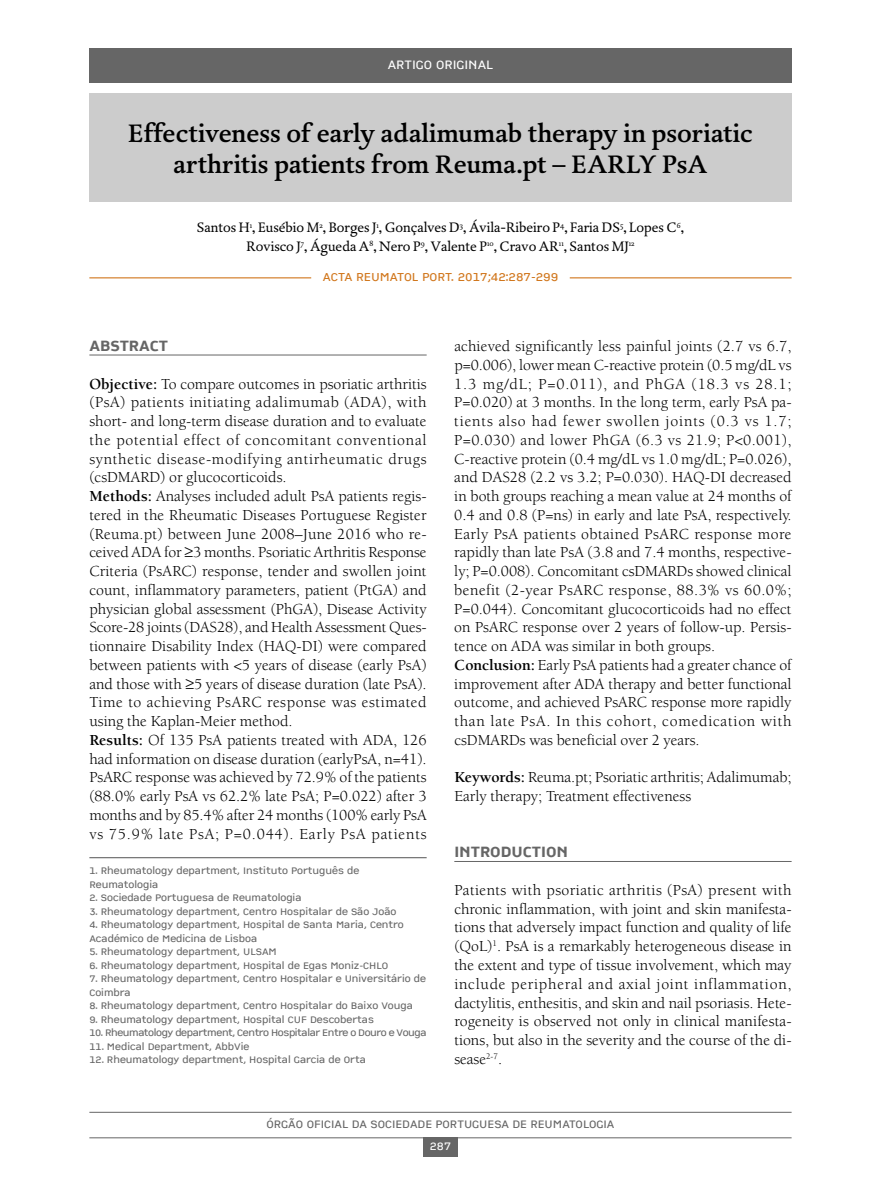
<style>
.page{position:relative;width:881px;height:1191px;background:#fff}
.page>*{position:absolute;margin:0;border:0;box-sizing:border-box;transform-origin:0 0}
.t1{font:26.25px/31.5px "DTL Dorian ST Medium";color:#000;text-align:center}
.t2{font:16.5px "CP Company TT Bold";color:#666}
.t3{font:15.75px/18.8px "Berkeley";color:#000}
.t4{font:14.25px/18.8px "DTL Dorian ST";color:#000;text-align:center}
.t5{font:13.5px "CP Company TT Regular";color:#fff}
.t6{font:12.75px "CP Company TT Regular";color:#d1771d}
.t7{font:12px "CP Company TT Regular";color:#666}
.t8{font:12px "CP Company TT Regular";color:#fff}
.t9{font:10.5px/13.5px "CP Company TT Regular";color:#666}
.t10{font:10.5px "CP Company TT Regular";letter-spacing:-.035em;color:#666}
.s1{font-weight:700}
</style>
<div class="page">
<hr style="left:89px;top:1112px;width:702px;height:1px;background:#666">
<hr style="left:89px;top:1137px;width:702px;height:1px;background:#666">
<div style="left:423px;top:1137px;width:34px;height:20px;background:#666"></div>
<div style="left:89px;top:49px;width:702px;height:34px;background:#666"></div>
<div style="left:89px;top:94px;width:702px;height:108px;background:#ccc"></div>
<hr style="left:454px;top:861px;width:337px;height:1px;background:#666">
<hr style="left:89px;top:857px;width:337px;height:1px;background:#666">
<hr style="left:89px;top:277px;width:222px;height:1px;background:#d1771d">
<hr style="left:569px;top:277px;width:222px;height:1px;background:#d1771d">
<hr style="left:89px;top:355px;width:337px;height:1px;background:#666">
<p class="t5" style="left:387px;top:57px;width:107px">ARTIGO ORIGINAL</p>
<h1 class="t1" style="left:128px;top:117px;width:625px">Effectiveness of early adalimumab therapy in psoriatic arthritis patients from Reuma.pt – EARLY PsA</h1>
<p class="t4" style="left:197px;top:218px;width:488px">Santos H<sup>1</sup>, Eusébio M<sup>2</sup>, Borges J<sup>1</sup>, Gonçalves D<sup>3</sup>, Ávila-Ribeiro P<sup>4</sup>, Faria DS<sup>5</sup>, Lopes C<sup>6</sup>,<br>Rovisco J<sup>7</sup>, Águeda A<sup>8</sup>, Nero P<sup>9</sup>, Valente P<sup>10</sup>, Cravo AR<sup>11</sup>, Santos MJ<sup>12</sup></p>
<p class="t6" style="left:322px;top:270px;width:237px">ACTA REUMATOL PORT. 2017;42:287-299</p>
<p class="t2" style="left:89px;top:335px;width:80px">ABSTRACT</p>
<p class="t3" style="left:89px;top:375px;width:338px"><span class="s1">Objective:</span> To compare outcomes in psoriatic arthritis (PsA) patients initiating adalimumab (ADA), with short- and long-term disease duration and to evaluate the potential effect of concomitant conventional synthetic disease-modifying antirheumatic drugs (csDMARD) or glucocorticoids.<br><span class="s1">Methods:</span> Analyses included adult PsA patients regis&shy;tered in the Rheumatic Diseases Portuguese Register (Reuma.pt) between June 2008–June 2016 who re&shy;ceived ADA for ≥3 months. Psoriatic Arthritis Response Criteria (PsARC) response, tender and swollen joint count, inflammatory parameters, patient (PtGA) and physician global assessment (PhGA), Disease Activity Score-28 joints (DAS28), and Health Assessment Ques&shy;tionnaire Disability Index (HAQ-DI) were compared between patients with &lt;5 years of disease (early PsA) and those with ≥5 years of disease duration (late PsA).<br>Time to achieving PsARC response was estimated using the Kaplan-Meier method.<br><span class="s1">Results:</span> Of 135 PsA patients treated with ADA, 126 had information on disease duration (earlyPsA, n=41).<br>PsARC response was achieved by 72.9% of the patients (88.0% early PsA vs 62.2% late PsA; P=0.022) after 3 months and by 85.4% after 24 months (100% early PsA vs 75.9% late PsA; P=0.044). Early PsA patients</p>
<p class="t9" style="left:89px;top:864px;width:271px">1. Rheumatology department, Instituto Português de<br>Reumatologia</p>
<p class="t9" style="left:89px;top:891px;width:213px">2. Sociedade Portuguesa de Reumatologia</p>
<p class="t9" style="left:89px;top:904px;width:308px">3. Rheumatology department, Centro Hospitalar de São João</p>
<p class="t9" style="left:89px;top:918px;width:316px">4. Rheumatology department, Hospital de Santa Maria, Centro<br>Académico de Medicina de Lisboa</p>
<p class="t9" style="left:89px;top:945px;width:189px">5. Rheumatology department, ULSAM</p>
<p class="t9" style="left:89px;top:958px;width:300px">6. Rheumatology department, Hospital de Egas Moniz-CHLO</p>
<p class="t9" style="left:89px;top:972px;width:338px">7. Rheumatology department, Centro Hospitalar e Universitário de<br>Coimbra</p>
<p class="t9" style="left:89px;top:999px;width:325px">8. Rheumatology department, Centro Hospitalar do Baixo Vouga</p>
<p class="t9" style="left:89px;top:1012px;width:286px">9. Rheumatology department, Hospital CUF Descobertas</p>
<p class="t10" style="left:89px;top:1027px;width:338px">10. Rheumatology department, Centro Hospitalar Entre o Douro e Vouga</p>
<p class="t9" style="left:89px;top:1039px;width:161px">11. Medical Department, AbbVie</p>
<p class="t9" style="left:89px;top:1053px;width:278px">12. Rheumatology department, Hospital Garcia de Orta</p>
<p class="t3" style="left:454px;top:338px;width:338px">achieved significantly less painful joints (2.7 vs 6.7, p=0.006), lower mean C-reactive protein (0.5 mg/dL vs 1.3 mg/dL; P=0.011), and PhGA (18.3 vs 28.1; P=0.020) at 3 months. In the long term, early PsA pa&shy;tients also had fewer swollen joints (0.3 vs 1.7; P=0.030) and lower PhGA (6.3 vs 21.9; P&lt;0.001), C-reactive protein (0.4 mg/dL vs 1.0 mg/dL; P=0.026), and DAS28 (2.2 vs 3.2; P=0.030). HAQ-DI decreased in both groups reaching a mean value at 24 months of 0.4 and 0.8 (P=ns) in early and late PsA, respectively.<br>Early PsA patients obtained PsARC response more rapidly than late PsA (3.8 and 7.4 months, respective&shy;ly; P=0.008). Concomitant csDMARDs showed clinical benefit (2-year PsARC response, 88.3% vs 60.0%; P=0.044). Concomitant glucocorticoids had no effect on PsARC response over 2 years of follow-up. Persis&shy;tence on ADA was similar in both groups.<br><span class="s1">Conclusion:</span> Early PsA patients had a greater chance of improvement after ADA therapy and better functional outcome, and achieved PsARC response more rapidly than late PsA. In this cohort, comedication with csDMARDs was beneficial over 2 years.</p>
<p class="t3" style="left:454px;top:769px;width:338px"><span class="s1">Keywords:</span> Reuma.pt; Psoriatic arthritis; Adalimumab;<br>Early therapy; Treatment effectiveness</p>
<p class="t2" style="left:454px;top:842px;width:115px">INTRODUCTION</p>
<p class="t3" style="left:454px;top:882px;width:338px;text-align:justify">Patients with psoriatic arthritis (PsA) present with chronic inflammation, with joint and skin manifesta&shy;tions that adversely impact function and quality of life (QoL)<sup>1</sup>. PsA is a remarkably heterogeneous disease in the extent and type of tissue involvement, which may include peripheral and axial joint inflammation, dactylitis, enthesitis, and skin and nail psoriasis. Hete&shy;rogeneity is observed not only in clinical manifesta&shy;tions, but also in the severity and the course of the di&shy;sease<sup>2-7</sup>.</p>
<p class="t7" style="left:266px;top:1117px;width:349px">ÓRGÃO OFICIAL DA SOCIEDADE PORTUGUESA DE REUMATOLOGIA</p>
<p class="t8" style="left:430px;top:1139px;width:23px">287</p>
</div>
